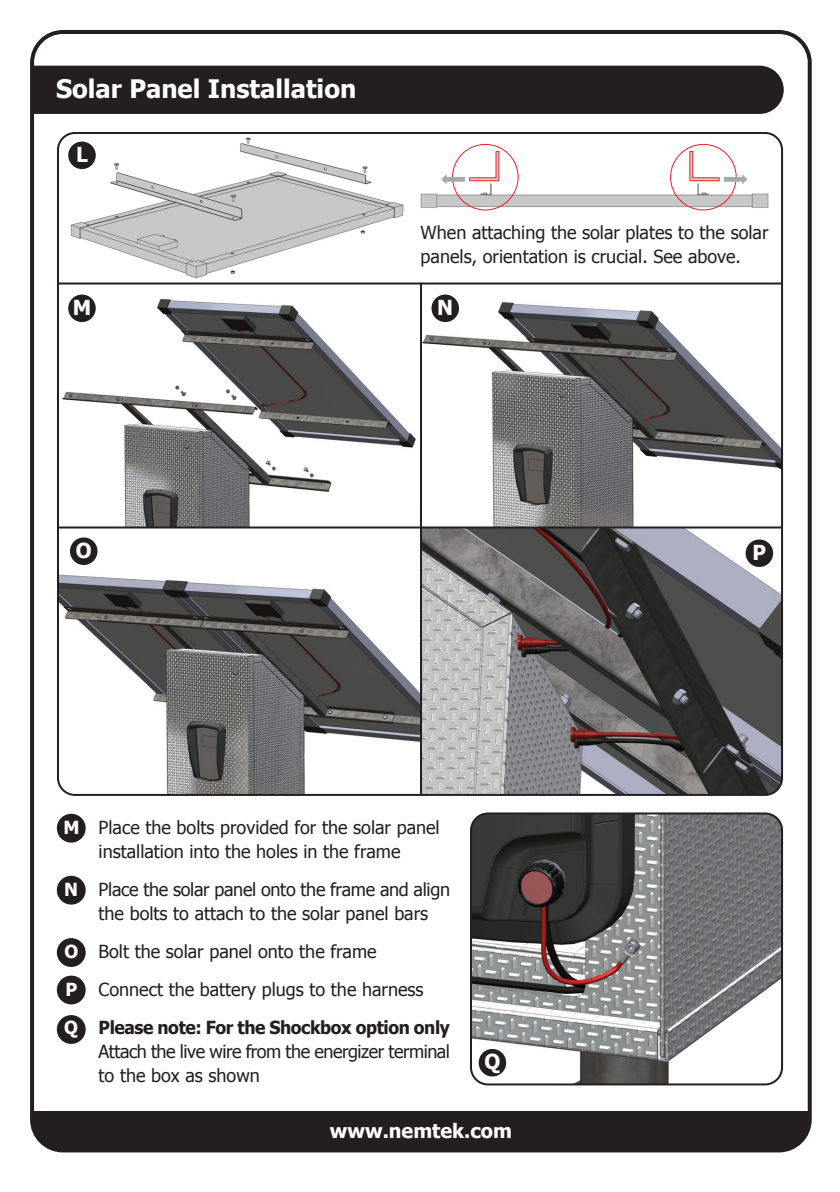
<style>
.page{position:relative;width:840px;height:1192px;background:#fff}
.page>*{position:absolute;margin:0;border:0;box-sizing:border-box;transform-origin:0 0}
.t1{font:700 25.4px "Tahoma";color:#fff}
.t2{font:700 20.6px "Tahoma";color:#fff}
.t3{font:700 19.8px "Tahoma";color:#fff}
.t4{font:18px/24px "Tahoma";color:#231f20}
.t5{font:18px/24px "Tahoma";letter-spacing:-.025em;color:#231f20}
.s1{font-weight:700;color:#fff}
.s2{font-weight:700}
</style>
<div class="page">
<img style="left:68px;top:132px;width:338px;height:151px">
<div style="left:57px;top:814px;width:29px;height:29px;background:#231f20;border-radius:50%"></div>
<div style="left:57px;top:876px;width:29px;height:29px;background:#231f20;border-radius:50%"></div>
<div style="left:57px;top:938px;width:29px;height:29px;background:#231f20;border-radius:50%"></div>
<img style="left:471px;top:813px;width:310px;height:271px;border-radius:17px">
<div style="left:470px;top:812px;width:313px;height:273px;border:2px solid #231f20;border-radius:17px"></div>
<img style="left:60px;top:574px;width:360px;height:219px">
<img style="left:422px;top:529px;width:358px;height:264px">
<img style="left:422px;top:295px;width:358px;height:232px">
<img style="left:60px;top:294px;width:358px;height:267px">
<div style="left:57px;top:976px;width:29px;height:28px;background:#231f20;border-radius:50%"></div>
<div style="left:57px;top:1015px;width:29px;height:29px;background:#231f20;border-radius:50%"></div>
<div style="left:113px;top:528px;width:146px;height:40px;background:#fff"></div>
<img style="left:420px;top:183px;width:349px;height:27px">
<div style="left:452px;top:144px;width:67px;height:67px;border:1px solid #ee1d23;border-radius:50%"></div>
<svg style="left:441px;top:151px;width:59px;height:33px"></svg>
<div style="left:670px;top:144px;width:67px;height:67px;border:1px solid #ee1d23;border-radius:50%"></div>
<svg style="left:689px;top:151px;width:59px;height:33px"></svg>
<div style="left:32px;top:1111px;width:778px;height:39px;background:#231f20"></div>
<div style="left:30px;top:30px;width:782px;height:1122px;border:4px solid #231f20;border-radius:31px"></div>
<div style="left:32px;top:66px;width:752px;height:48px;background:#231f20"></div>
<div style="left:479px;top:1049px;width:27px;height:28px;background:#231f20;border-radius:50%"></div>
<div style="left:68px;top:295px;width:28px;height:27px;background:#231f20;border-radius:50%"></div>
<div style="left:431px;top:295px;width:28px;height:27px;background:#231f20;border-radius:50%"></div>
<div style="left:70px;top:537px;width:28px;height:28px;background:#231f20;border-radius:50%"></div>
<div style="left:746px;top:539px;width:27px;height:28px;background:#231f20;border-radius:50%"></div>
<div style="left:68px;top:142px;width:28px;height:27px;background:#231f20;border-radius:50%"></div>
<hr style="left:420px;top:283px;width:2px;height:512px;background:#231f20">
<hr style="left:58px;top:527px;width:723px;height:2px;background:#231f20">
<hr style="left:58px;top:283px;width:723px;height:2px;background:#231f20">
<h1 class="t1" style="left:56px;top:72px;width:302px">Solar Panel Installation</h1>
<p class="t2" style="left:76px;top:141px;width:13px">L</p>
<p class="t4" style="left:421px;top:220px;width:349px">When attaching the solar plates to the solar panels, orientation is crucial. See above.</p>
<p class="t2" style="left:73px;top:294px;width:20px">M</p>
<p class="t2" style="left:437px;top:294px;width:17px">N</p>
<p class="t2" style="left:76px;top:537px;width:17px">O</p>
<p class="t2" style="left:753px;top:539px;width:15px">P</p>
<p class="t4" style="left:63px;top:815px;width:378px;text-align:center"><span class="s1">M</span> Place the bolts provided for the solar panel installation into the holes in the frame</p>
<p class="t4" style="left:99px;top:877px;width:353px;text-indent:-35px"><span class="s1">N</span> Place the solar panel onto the frame and align the bolts to attach to the solar panel bars</p>
<p class="t4" style="left:64px;top:932px;width:387px;line-height:38px"><span class="s1">O</span> Bolt the solar panel onto the frame<br><span class="s1">P</span> Connect the battery plugs to the harness<br><span class="s1">Q</span> <span class="s2">Please note: For the Shockbox option only</span></p>
<p class="t5" style="left:99px;top:1039px;width:353px">Attach the live wire from the energizer terminal to the box as shown</p>
<p class="t2" style="left:484px;top:1049px;width:17px">Q</p>
<p class="t3" style="left:330px;top:1118px;width:184px">www.nemtek.com</p>
</div>
